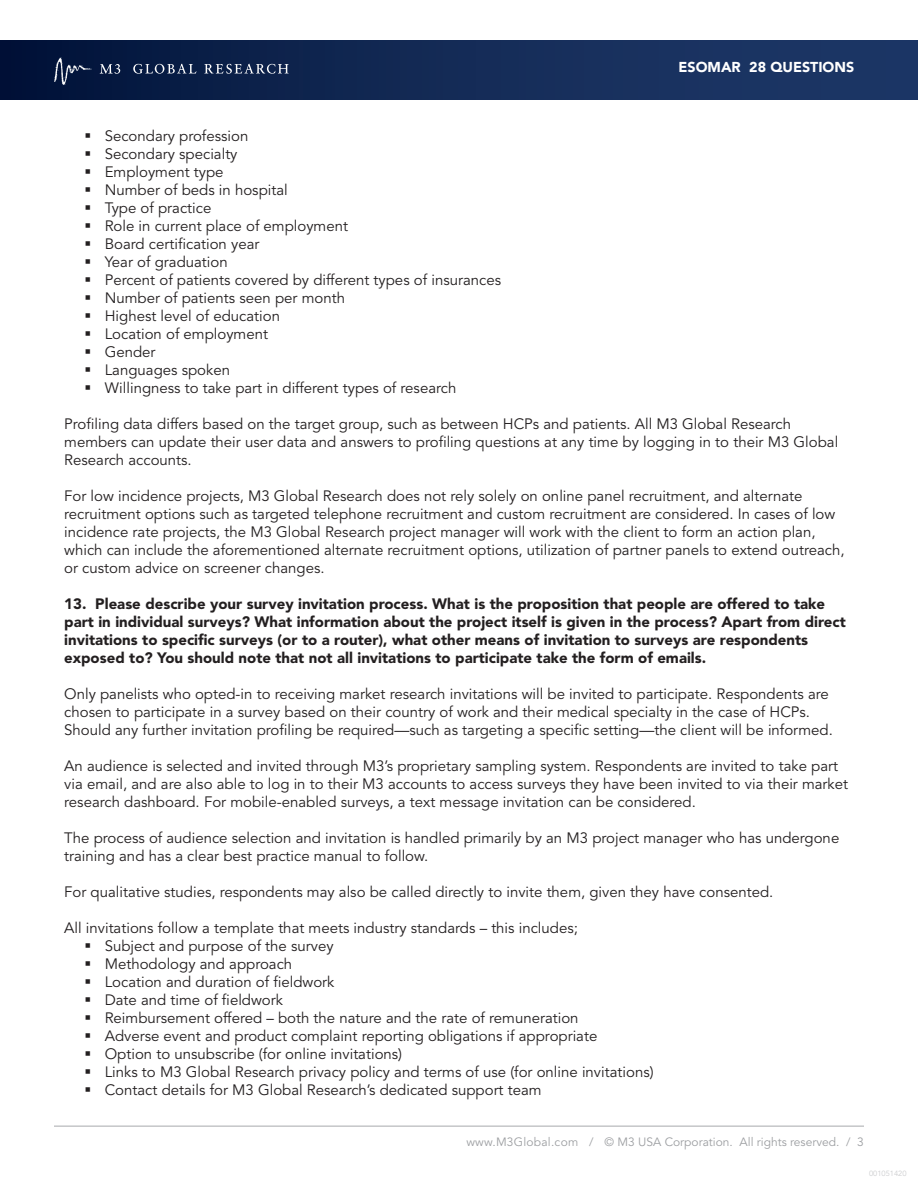
<style>
.page{position:relative;width:918px;height:1188px;background:#fff}
.page>*{position:absolute;margin:0;border:0;box-sizing:border-box;transform-origin:0 0}
.t1{font:15px/18px "Avenir LT Std";color:#231f20}
.t2{font:900 15px/18px "Avenir LT Std";color:#231f20}
.t3{font:900 14.25px "Avenir LT Std";color:#fff}
.t4{font:12px "Avenir LT Std";color:#9d9fa2}
.t5{font:7.5px "Avenir LT Std";color:#cccdcf}
</style>
<div class="page">
<hr style="left:54px;top:1126px;width:810px;height:1px;background:#a8a9ad">
<div style="left:0;top:40px;width:918px;height:59px;background:linear-gradient(to right,#03153b,#203b6b)"></div>
<svg style="left:204px;top:64px;width:85px;height:10px"></svg>
<svg style="left:133px;top:64px;width:63px;height:10px"></svg>
<svg style="left:54px;top:58px;width:38px;height:27px"></svg>
<svg style="left:100px;top:64px;width:20px;height:10px"></svg>
<p class="t3" style="left:679px;top:59px;width:177px">ESOMAR 28 QUESTIONS</p>
<p class="t1" style="left:105px;top:128px;width:398px">Secondary profession<br>Secondary specialty<br>Employment type<br>Number of beds in hospital<br>Type of practice<br>Role in current place of employment<br>Board certification year<br>Year of graduation<br>Percent of patients covered by different types of insurances<br>Number of patients seen per month<br>Highest level of education<br>Location of employment<br>Gender<br>Languages spoken<br>Willingness to take part in different types of research</p>
<p class="t1" style="left:64px;top:416px;width:776px">Profiling data differs based on the target group, such as between HCPs and patients. All M3 Global Research members can update their user data and answers to profiling questions at any time by logging in to their M3 Global<br>Research accounts.</p>
<p class="t1" style="left:64px;top:488px;width:782px">For low incidence projects, M3 Global Research does not rely solely on online panel recruitment, and alternate recruitment options such as targeted telephone recruitment and custom recruitment are considered. In cases of low incidence rate projects, the M3 Global Research project manager will work with the client to form an action plan, which can include the aforementioned alternate recruitment options, utilization of partner panels to extend outreach, or custom advice on screener changes.</p>
<p class="t2" style="left:64px;top:595px;width:783px">13. Please describe your survey invitation process. What is the proposition that people are offered to take part in individual surveys? What information about the project itself is given in the process? Apart from direct invitations to specific surveys (or to a router), what other means of invitation to surveys are respondents exposed to? You should note that not all invitations to participate take the form of emails.</p>
<p class="t1" style="left:64px;top:686px;width:770px">Only panelists who opted-in to receiving market research invitations will be invited to participate. Respondents are chosen to participate in a survey based on their country of work and their medical specialty in the case of HCPs.<br>Should any further invitation profiling be required—such as targeting a specific setting—the client will be informed.</p>
<p class="t1" style="left:64px;top:758px;width:785px">An audience is selected and invited through M3’s proprietary sampling system. Respondents are invited to take part via email, and are also able to log in to their M3 accounts to access surveys they have been invited to via their market research dashboard. For mobile-enabled surveys, a text message invitation can be considered.</p>
<p class="t1" style="left:64px;top:830px;width:777px">The process of audience selection and invitation is handled primarily by an M3 project manager who has undergone training and has a clear best practice manual to follow.</p>
<p class="t1" style="left:64px;top:884px;width:711px">For qualitative studies, respondents may also be called directly to invite them, given they have consented.</p>
<p class="t1" style="left:105px;top:920px;width:550px;text-indent:-40px">All invitations follow a template that meets industry standards – this includes;<br>Subject and purpose of the survey<br>Methodology and approach<br>Location and duration of fieldwork<br>Date and time of fieldwork<br>Reimbursement offered – both the nature and the rate of remuneration<br>Adverse event and product complaint reporting obligations if appropriate<br>Option to unsubscribe (for online invitations)<br>Links to M3 Global Research privacy policy and terms of use (for online invitations)<br>Contact details for M3 Global Research’s dedicated support team</p>
<p class="t4" style="left:466px;top:1135px;width:399px">www.M3Global.com / © M3 USA Corporation. All rights reserved. / 3</p>
<p class="t5" style="left:869px;top:1169px;width:39px">001051420</p>
</div>
